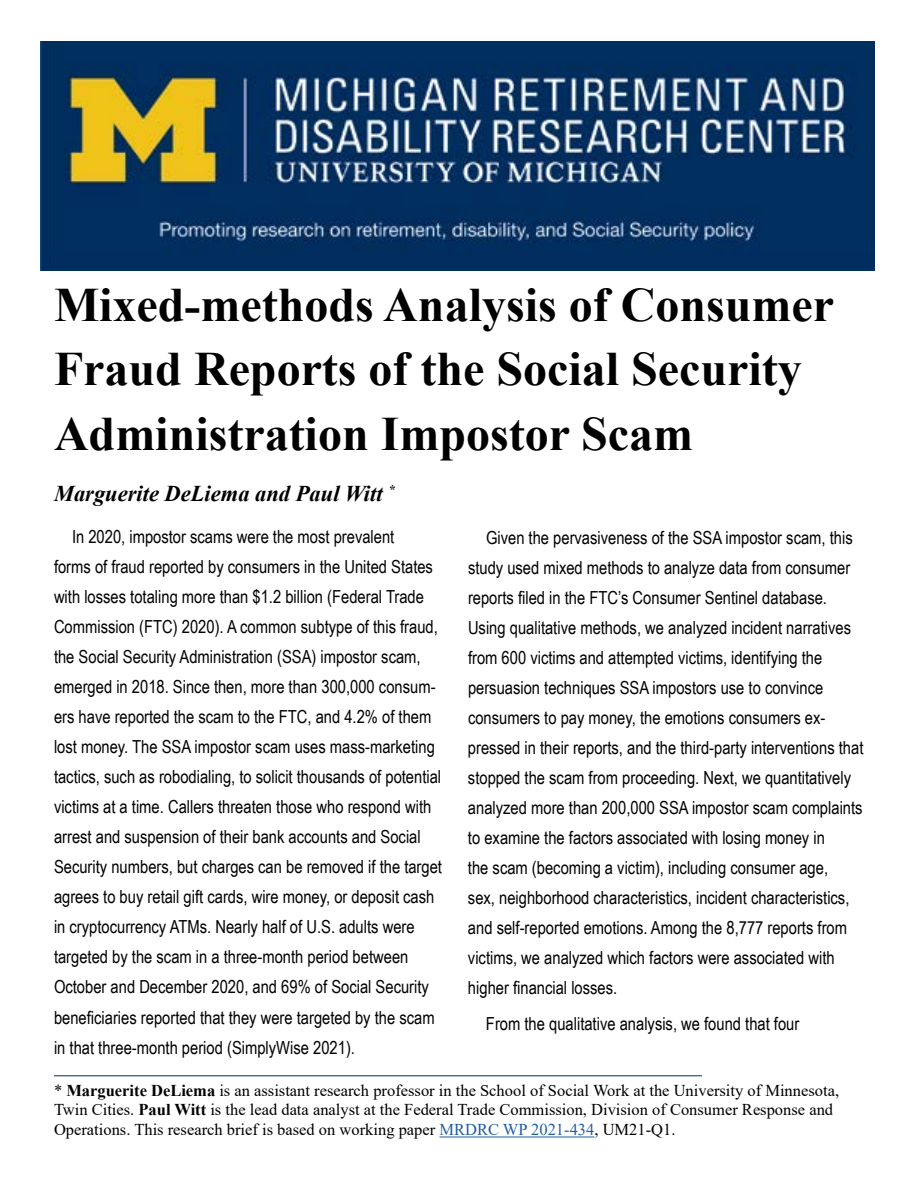
<style>
.page{position:relative;width:918px;height:1188px;background:#fff}
.page>*{position:absolute;margin:0;border:0;box-sizing:border-box;transform-origin:0 0}
.AuthorNames{font:700 48px/64.5px "Times New Roman";color:#000}
.AuthorNames-2{font:italic 700 22.5px "Times New Roman";color:#000}
.BodyText{font:18px/30px "Arial Narrow";color:#000}
.Note{font:16.5px/19.8px "Times New Roman";color:#000}
.s1{font-weight:700}
.s2{color:#215e9e}
</style>
<div class="page">
<hr style="left:54px;top:1075px;width:648px;height:1px;background:#002e5e">
<hr style="left:439px;top:1137px;width:155px;height:1px;background:#215e9e">
<img style="left:40px;top:41px;width:835px;height:230px">
<p class="AuthorNames" style="left:54px;top:271px;width:781px">Mixed-methods Analysis of Consumer<br>Fraud Reports of the Social Security<br>Administration Impostor Scam</p>
<p class="AuthorNames-2" style="left:54px;top:478px;width:342px">Marguerite DeLiema and Paul Witt <sup>*</sup></p>
<p class="BodyText" style="left:54px;top:521px;width:390px;text-indent:18px">In 2020, impostor scams were the most prevalent<br>forms of fraud reported by consumers in the United States with losses totaling more than $1.2 billion (Federal Trade Commission (FTC) 2020). A common subtype of this fraud, the Social Security Administration (SSA) impostor scam, emerged in 2018. Since then, more than 300,000 consum&shy;ers have reported the scam to the FTC, and 4.2% of them lost money. The SSA impostor scam uses mass-marketing tactics, such as robodialing, to solicit thousands of potential victims at a time. Callers threaten those who respond with arrest and suspension of their bank accounts and Social Security numbers, but charges can be removed if the target agrees to buy retail gift cards, wire money, or deposit cash in cryptocurrency ATMs. Nearly half of U.S. adults were targeted by the scam in a three-month period between October and December 2020, and 69% of Social Security beneficiaries reported that they were targeted by the scam in that three-month period (SimplyWise 2021).</p>
<p class="BodyText" style="left:468px;top:522px;width:397px;text-indent:18px">Given the pervasiveness of the SSA impostor scam, this study used mixed methods to analyze data from consumer reports filed in the FTC’s Consumer Sentinel database.<br>Using qualitative methods, we analyzed incident narratives from 600 victims and attempted victims, identifying the persuasion techniques SSA impostors use to convince consumers to pay money, the emotions consumers ex&shy;pressed in their reports, and the third-party interventions that stopped the scam from proceeding. Next, we quantitatively analyzed more than 200,000 SSA impostor scam complaints to examine the factors associated with losing money in<br>the scam (becoming a victim), including consumer age,<br>sex, neighborhood characteristics, incident characteristics, and self-reported emotions. Among the 8,777 reports from victims, we analyzed which factors were associated with higher financial losses.</p>
<p class="BodyText" style="left:486px;top:1008px;width:315px">From the qualitative analysis, we found that four</p>
<p class="Note" style="left:54px;top:1080px;width:787px">* <span class="s1">Marguerite DeLiema</span> is an assistant research professor in the School of Social Work at the University of Minnesota,<br>Twin Cities. <span class="s1">Paul Witt</span> is the lead data analyst at the Federal Trade Commission, Division of Consumer Response and<br>Operations. This research brief is based on working paper <span class="s2">MRDRC WP 2021-434</span>, UM21-Q1.</p>
</div>
